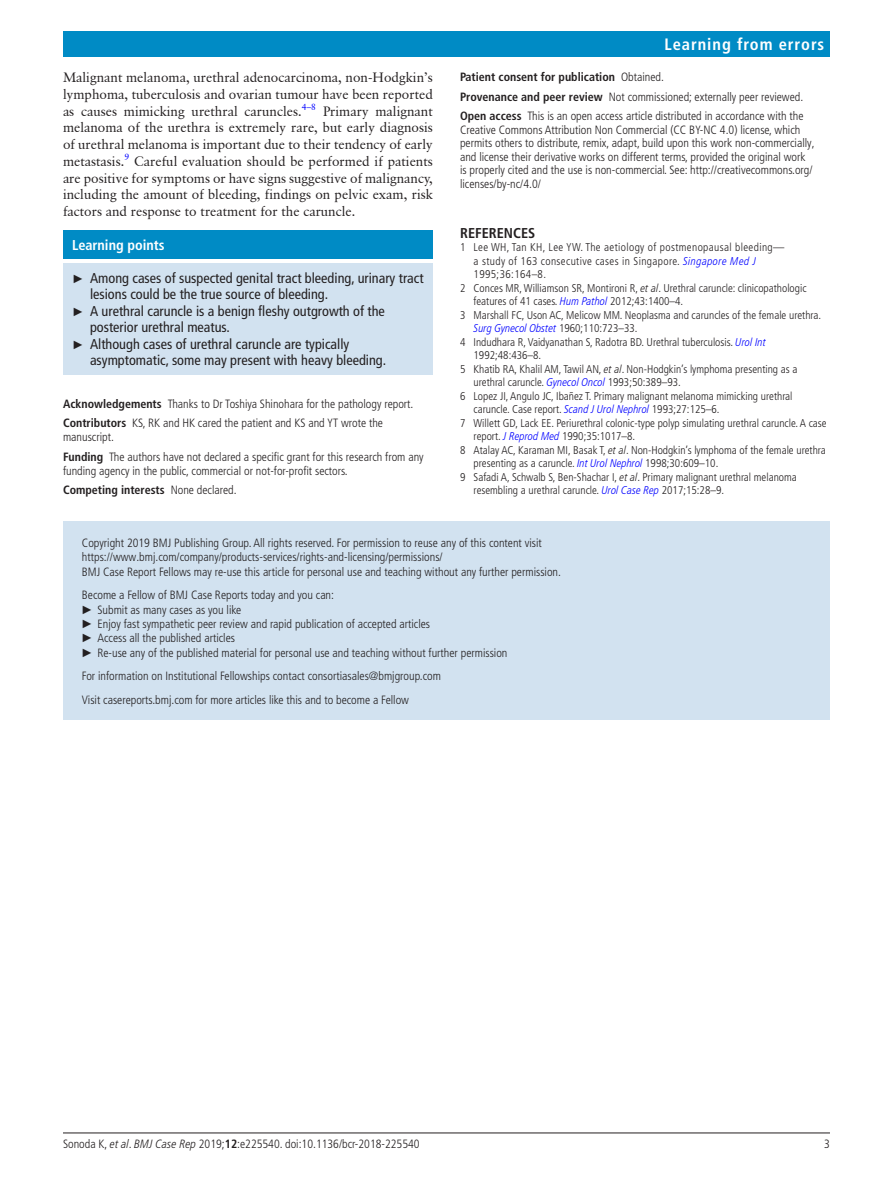
<style>
.page{position:relative;width:893px;height:1191px;background:#fff}
.page>*{position:absolute;margin:0;border:0;box-sizing:border-box;transform-origin:0 0}
.t1{font:700 condensed 16.5px "Frutiger LT Pro";color:#fff}
.t2{font:condensed 14.25px "Frutiger LT Pro";color:#231f20}
.t3{font:700 condensed 14.25px "Frutiger LT Pro";color:#fff}
.t4{font:700 condensed 14.25px "Frutiger LT Std";color:#231f20}
.t5{font:13.5px/16.6px "Classical Garamond BT";color:#231f20;text-align:justify}
.t6{font:300 condensed 12px/14.4px "Frutiger LT Pro";color:#231f20}
.t7{font:300 condensed 11.25px "Frutiger LT Pro";color:#231f20}
.t8{font:300 condensed 11.25px "Frutiger LT Pro";letter-spacing:.035em;color:#231f20}
.t9{font:italic 300 condensed 11.25px "Frutiger LT Pro";color:#00f}
.s1{font-family:"Arial";font-stretch:normal;font-size:12px}
.s2{font-weight:700}
.s3{font-style:italic;color:#00f}
.s4{font-style:italic}
.s5{font-style:normal;color:#231f20}
.s6{font-family:"Arial";font-weight:400;font-stretch:normal}
</style>
<div class="page">
<hr style="left:63px;top:1132px;width:767px;height:1px;background:#231f20">
<div style="left:63px;top:31px;width:767px;height:25px;background:#008bc5"></div>
<div style="left:63px;top:230px;width:370px;height:29px;background:#008bc5"></div>
<div style="left:63px;top:263px;width:370px;height:111px;background:#d2e2f0"></div>
<div style="left:63px;top:521px;width:767px;height:199px;background:#d2e2f0"></div>
<p class="t5" style="left:63px;top:69px;width:371px">Malignant melanoma, urethral adenocarcinoma, non-Hodgkin’s lymphoma, tuberculosis and ovarian tumour have been reported as causes mimicking urethral caruncles.<sup>4–8</sup> Primary malignant melanoma of the urethra is extremely rare, but early diagnosis of urethral melanoma is important due to their tendency of early metastasis.<sup>9</sup> Careful evaluation should be performed if patients are positive for symptoms or have signs suggestive of malignancy, including the amount of bleeding, findings on pelvic exam, risk factors and response to treatment for the caruncle.</p>
<p class="t3" style="left:72px;top:237px;width:94px">Learning points</p>
<p class="t2" style="left:72px;top:270px;width:353px"><span class="s1">►</span> Among cases of suspected genital tract bleeding, urinary tract</p>
<p class="t2" style="left:90px;top:286px;width:240px">lesions could be the true source of bleeding.</p>
<p class="t2" style="left:72px;top:303px;width:314px"><span class="s1">►</span> A urethral caruncle is a benign fleshy outgrowth of the</p>
<p class="t2" style="left:90px;top:319px;width:141px">posterior urethral meatus.</p>
<p class="t2" style="left:72px;top:336px;width:279px"><span class="s1">►</span> Although cases of urethral caruncle are typically</p>
<p class="t2" style="left:90px;top:352px;width:298px">asymptomatic, some may present with heavy bleeding.</p>
<p class="t6" style="left:63px;top:394px;width:352px;line-height:19.6px"><span class="s2">Acknowledgements</span> Thanks to Dr Toshiya Shinohara for the pathology report.<br><span class="s2">Contributors</span> KS, RK and HK cared the patient and KS and YT wrote the</p>
<p class="t6" style="left:63px;top:427px;width:362px;line-height:19.6px">manuscript.<br><span class="s2">Funding</span> The authors have not declared a specific grant for this research from any</p>
<p class="t6" style="left:63px;top:461px;width:286px;line-height:19.6px">funding agency in the public, commercial or not-for-profit sectors.<br><span class="s2">Competing interests</span> None declared.</p>
<h1 class="t1" style="left:664px;top:34px;width:161px">Learning from errors</h1>
<p class="t6" style="left:460px;top:67px;width:345px;line-height:19.5px"><span class="s2">Patient consent for publication</span> Obtained.<br><span class="s2">Provenance and peer review</span> Not commissioned; externally peer reviewed.<br><span class="s2">Open access</span> This is an open access article distributed in accordance with the</p>
<p class="t6" style="left:460px;top:123px;width:356px;line-height:13.5px">Creative Commons Attribution Non Commercial (CC BY-NC 4.0) license, which permits others to distribute, remix, adapt, build upon this work non-commercially, and license their derivative works on different terms, provided the original work is properly cited and the use is non-commercial. See: http://creativecommons.org/ licenses/by-nc/4.0/</p>
<p class="t4" style="left:460px;top:224px;width:77px">REFERENCES</p>
<p class="t8" style="left:460px;top:241px;width:326px">1 Lee WH, Tan KH, Lee YW. The aetiology of postmenopausal bleeding—</p>
<p class="t8" style="left:474px;top:254px;width:284px">a study of 163 consecutive cases in Singapore. <span class="s3">Singapore Med J</span></p>
<p class="t8" style="left:474px;top:268px;width:74px">1995;36:164–8.</p>
<p class="t7" style="left:460px;top:281px;width:348px">2 Conces MR, Williamson SR, Montironi R, <span class="s4">et al</span>. Urethral caruncle: clinicopathologic</p>
<p class="t7" style="left:474px;top:295px;width:211px">features of 41 cases. <span class="s3">Hum Pathol</span> 2012;43:1400–4.</p>
<p class="t7" style="left:460px;top:308px;width:363px">3 Marshall FC, Uson AC, Melicow MM. Neoplasma and caruncles of the female urethra.</p>
<p class="t9" style="left:474px;top:322px;width:165px">Surg Gynecol Obstet <span class="s5">1960;110:723–33.</span></p>
<p class="t7" style="left:460px;top:335px;width:307px">4 Indudhara R, Vaidyanathan S, Radotra BD. Urethral tuberculosis. <span class="s3">Urol Int</span></p>
<p class="t7" style="left:474px;top:349px;width:69px">1992;48:436–8.</p>
<p class="t7" style="left:460px;top:362px;width:339px">5 Khatib RA, Khalil AM, Tawil AN, <span class="s4">et al</span>. Non-Hodgkin’s lymphoma presenting as a</p>
<p class="t7" style="left:474px;top:376px;width:209px">urethral caruncle. <span class="s3">Gynecol Oncol</span> 1993;50:389–93.</p>
<p class="t7" style="left:460px;top:389px;width:334px">6 Lopez JI, Angulo JC, Ibañez T. Primary malignant melanoma mimicking urethral</p>
<p class="t7" style="left:474px;top:403px;width:248px">caruncle. Case report. <span class="s3">Scand J Urol Nephrol</span> 1993;27:125–6.</p>
<p class="t7" style="left:460px;top:416px;width:368px">7 Willett GD, Lack EE . Periurethral colonic-type polyp simulating urethral caruncle. A case</p>
<p class="t7" style="left:474px;top:430px;width:163px">report. <span class="s3">J Reprod Med</span> 1990;35:1017–8.</p>
<p class="t7" style="left:460px;top:443px;width:367px">8 Atalay AC, Karaman MI, Basak T, <span class="s4">et al</span>. Non-Hodgkin’s lymphoma of the female urethra</p>
<p class="t7" style="left:474px;top:457px;width:246px">presenting as a caruncle. <span class="s3">Int Urol Nephrol</span> 1998;30:609–10.</p>
<p class="t7" style="left:460px;top:470px;width:338px">9 Safadi A, Schwalb S, Ben-Shachar I, <span class="s4">et al</span>. Primary malignant urethral melanoma</p>
<p class="t7" style="left:474px;top:484px;width:252px">resembling a urethral caruncle. <span class="s3">Urol Case Rep</span> 2017;15:28–9.</p>
<p class="t6" style="left:82px;top:536px;width:481px">Copyright 2019 BMJ Publishing Group. All rights reserved. For permission to reuse any of this content visit https://www.bmj.com/company/products-services/rights-and-licensing/permissions/<br>BMJ Case Report Fellows may re-use this article for personal use and teaching without any further permission.</p>
<p class="t6" style="left:81px;top:588px;width:428px">Become a Fellow of BMJ Case Reports today and you can:<br><span class="s6">►</span> Submit as many cases as you like<br><span class="s6">►</span> Enjoy fast sympathetic peer review and rapid publication of accepted articles<br><span class="s6">►</span> Access all the published articles<br><span class="s6">►</span> Re-use any of the published material for personal use and teaching without further permission</p>
<p class="t6" style="left:82px;top:664px;width:361px;line-height:23.4px">For information on Institutional Fellowships contact consortiasales@bmjgroup.com<br>Visit casereports.bmj.com for more articles like this and to become a Fellow</p>
<p class="t6" style="left:63px;top:1136px;width:358px">Sonoda K, <span class="s4">et al</span>. <span class="s4">BMJ Case Rep</span> 2019;<span class="s2">12</span>:e225540. doi:10.1136/bcr-2018-225540</p>
<p class="t6" style="left:824px;top:1136px;width:7px">3</p>
</div>
